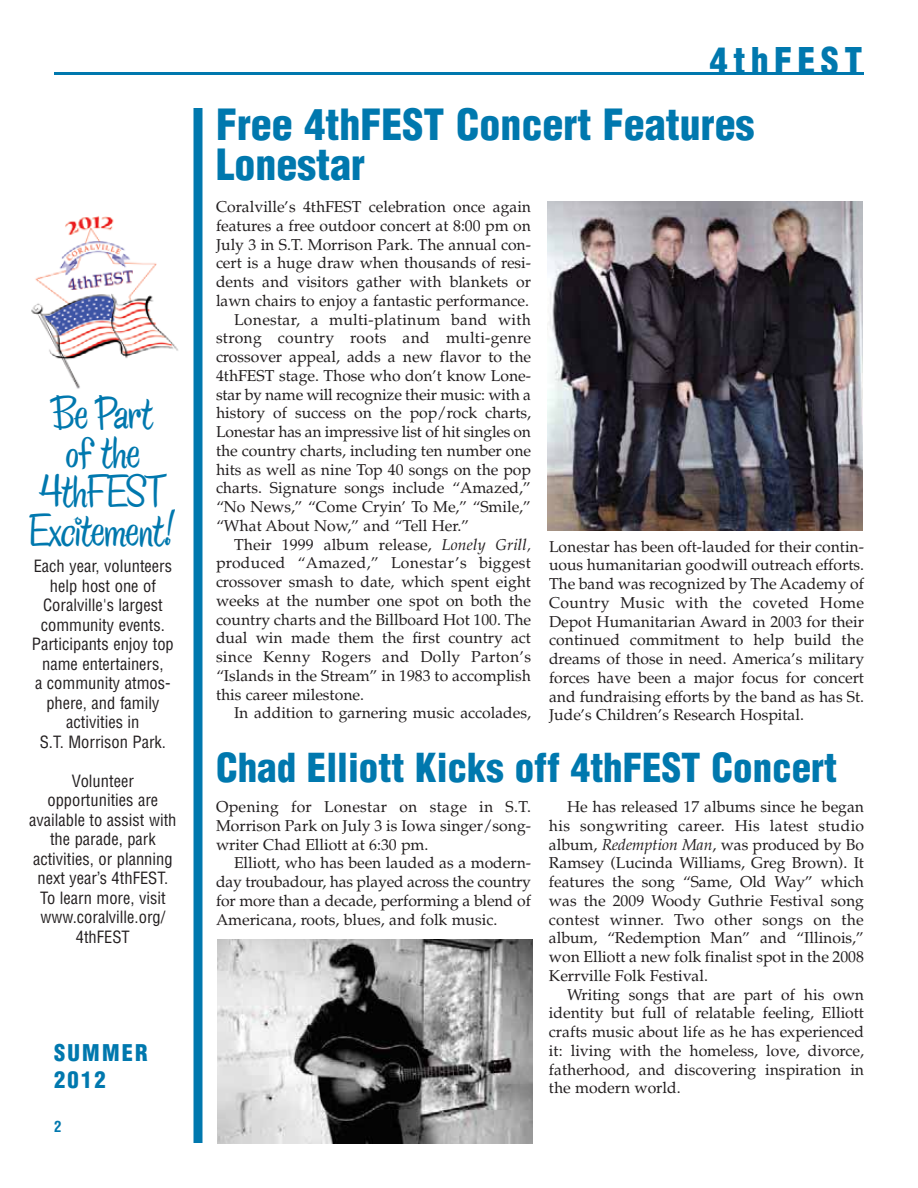
<style>
.page{position:relative;width:918px;height:1188px;background:#fff}
.page>*{position:absolute;margin:0;border:0;box-sizing:border-box;transform-origin:0 0}
.t1{font:46.5px/39px "Chicken Basket";color:#0078ae;text-align:center}
.t2{font:900 condensed 42px/40.5px "Helvetica";color:#0078ae}
.t3{font:900 condensed 39px "Helvetica";color:#0078ae}
.t4{font:900 condensed 36px "Helvetica";letter-spacing:.15em;color:#0078ae}
.t5{font:900 condensed 22.5px/27px "Helvetica";letter-spacing:.1em;color:#0078ae}
.t6{font:condensed 16.5px/19.5px "Helvetica";color:#231f20;text-align:center}
.t7{font:15.75px/18.8px "Palatino";color:#231f20;text-align:justify}
.t8{font:15.75px "Palatino";letter-spacing:.02em;color:#231f20}
.t9{font:700 condensed 15px "Helvetica";color:#0078ae}
.s1{font-style:italic}
</style>
<div class="page">
<hr style="left:54px;top:72px;width:810px;height:3px;background:#0078ae">
<div style="left:194px;top:108px;width:8px;height:1035px;background:#0078ae"></div>
<img style="left:548px;top:201px;width:315px;height:330px">
<img style="left:217px;top:939px;width:315px;height:204px">
<img style="left:31px;top:216px;width:147px;height:173px">
<h1 class="t1" style="left:30px;top:396px;width:148px">Be Part<br>of the<br>4thFEST<br>Excitement!</h1>
<p class="t6" style="left:32px;top:558px;width:143px">Each year, volunteers help host one of<br>Coralville's largest community events.<br>Participants enjoy top name entertainers,<br>a community atmos&shy;phere, and family activities in<br>S.T. Morrison Park.</p>
<p class="t6" style="left:29px;top:772px;width:149px">Volunteer opportunities are available to assist with the parade, park activities, or planning next year’s 4thFEST.<br>To learn more, visit www.coralville.org/<br>4thFEST</p>
<h3 class="t5" style="left:54px;top:1041px;width:95px">SUMMER<br>2012</h3>
<p class="t9" style="left:54px;top:1121px;width:9px">2</p>
<h3 class="t4" style="left:710px;top:47px;width:154px">4thFEST</h3>
<h2 class="t2" style="left:216px;top:107px;width:540px">Free 4thFEST Concert Features<br>Lonestar</h2>
<p class="t7" style="left:216px;top:199px;width:317px">Coralville’s 4thFEST celebration once again</p>
<p class="t7" style="left:216px;top:218px;width:317px">features a free outdoor concert at 8:00 pm on</p>
<p class="t7" style="left:216px;top:237px;width:317px">July 3 in S.T. Morrison Park. The annual con-</p>
<p class="t7" style="left:216px;top:255px;width:317px">cert is a huge draw when thousands of resi-</p>
<p class="t7" style="left:216px;top:274px;width:317px">dents and visitors gather with blankets or</p>
<p class="t7" style="left:216px;top:293px;width:315px">lawn chairs to enjoy a fantastic performance.</p>
<p class="t8" style="left:234px;top:313px;width:299px">Lonestar, a multi-platinum band with</p>
<p class="t8" style="left:216px;top:332px;width:317px">strong country roots and multi-genre</p>
<p class="t7" style="left:216px;top:349px;width:317px">crossover appeal, adds a new flavor to the</p>
<p class="t7" style="left:216px;top:368px;width:317px">4thFEST stage. Those who don’t know Lone-</p>
<p class="t7" style="left:216px;top:387px;width:317px">star by name will recognize their music: with a</p>
<p class="t7" style="left:216px;top:405px;width:317px">history of success on the pop/rock charts,</p>
<p class="t7" style="left:216px;top:424px;width:317px">Lonestar has an impressive list of hit singles on</p>
<p class="t7" style="left:216px;top:443px;width:317px">the country charts, including ten number one</p>
<p class="t7" style="left:216px;top:462px;width:317px">hits as well as nine Top 40 songs on the pop</p>
<p class="t7" style="left:216px;top:480px;width:317px">charts. Signature songs include “Amazed,”</p>
<p class="t7" style="left:216px;top:499px;width:317px">“No News,” “Come Cryin’ To Me,” “Smile,”</p>
<p class="t7" style="left:216px;top:518px;width:255px">“What About Now,” and “Tell Her.”</p>
<p class="t7" style="left:234px;top:537px;width:298px">Their 1999 album release, <span class="s1">Lonely Grill,</span></p>
<p class="t8" style="left:216px;top:557px;width:317px">produced “Amazed,” Lonestar’s biggest</p>
<p class="t7" style="left:216px;top:574px;width:317px">crossover smash to date, which spent eight</p>
<p class="t7" style="left:216px;top:593px;width:317px">weeks at the number one spot on both the</p>
<p class="t7" style="left:216px;top:612px;width:317px">country charts and the Billboard Hot 100. The</p>
<p class="t7" style="left:216px;top:630px;width:317px">dual win made them the first country act</p>
<p class="t8" style="left:216px;top:651px;width:317px">since Kenny Rogers and Dolly Parton’s</p>
<p class="t7" style="left:216px;top:668px;width:317px">“Islands in the Stream” in 1983 to accomplish</p>
<p class="t7" style="left:216px;top:687px;width:150px">this career milestone.</p>
<p class="t7" style="left:234px;top:705px;width:299px">In addition to garnering music accolades,</p>
<p class="t7" style="left:549px;top:539px;width:317px">Lonestar has been oft-lauded for their contin&shy;uous humanitarian goodwill outreach efforts.<br>The band was recognized by The Academy of Country Music with the coveted Home Depot Humanitarian Award in 2003 for their continued commitment to help build the dreams of those in need. America’s military forces have been a major focus for concert and fundraising efforts by the band as has St.<br>Jude’s Children’s Research Hospital.</p>
<h3 class="t3" style="left:216px;top:753px;width:623px">Chad Elliott Kicks off 4thFEST Concert</h3>
<p class="t7" style="left:216px;top:799px;width:317px">Opening for Lonestar on stage in S.T.<br>Morrison Park on July 3 is Iowa singer/song&shy;writer Chad Elliott at 6:30 pm.</p>
<p class="t7" style="left:216px;top:855px;width:317px;text-indent:18px">Elliott, who has been lauded as a modern&shy;day troubadour, has played across the country for more than a decade, performing a blend of Americana, roots, blues, and folk music.</p>
<p class="t7" style="left:549px;top:799px;width:317px;text-indent:18px">He has released 17 albums since he began his songwriting career. His latest studio album, <span class="s1">Redemption Man</span>, was produced by Bo Ramsey (Lucinda Williams, Greg Brown). It features the song “Same, Old Way” which was the 2009 Woody Guthrie Festival song contest winner. Two other songs on the album, “Redemption Man” and “Illinois,” won Elliott a new folk finalist spot in the 2008<br>Kerrville Folk Festival.</p>
<p class="t7" style="left:549px;top:987px;width:317px;text-indent:18px">Writing songs that are part of his own identity but full of relatable feeling, Elliott crafts music about life as he has experienced it: living with the homeless, love, divorce, fatherhood, and discovering inspiration in the modern world.</p>
</div>
